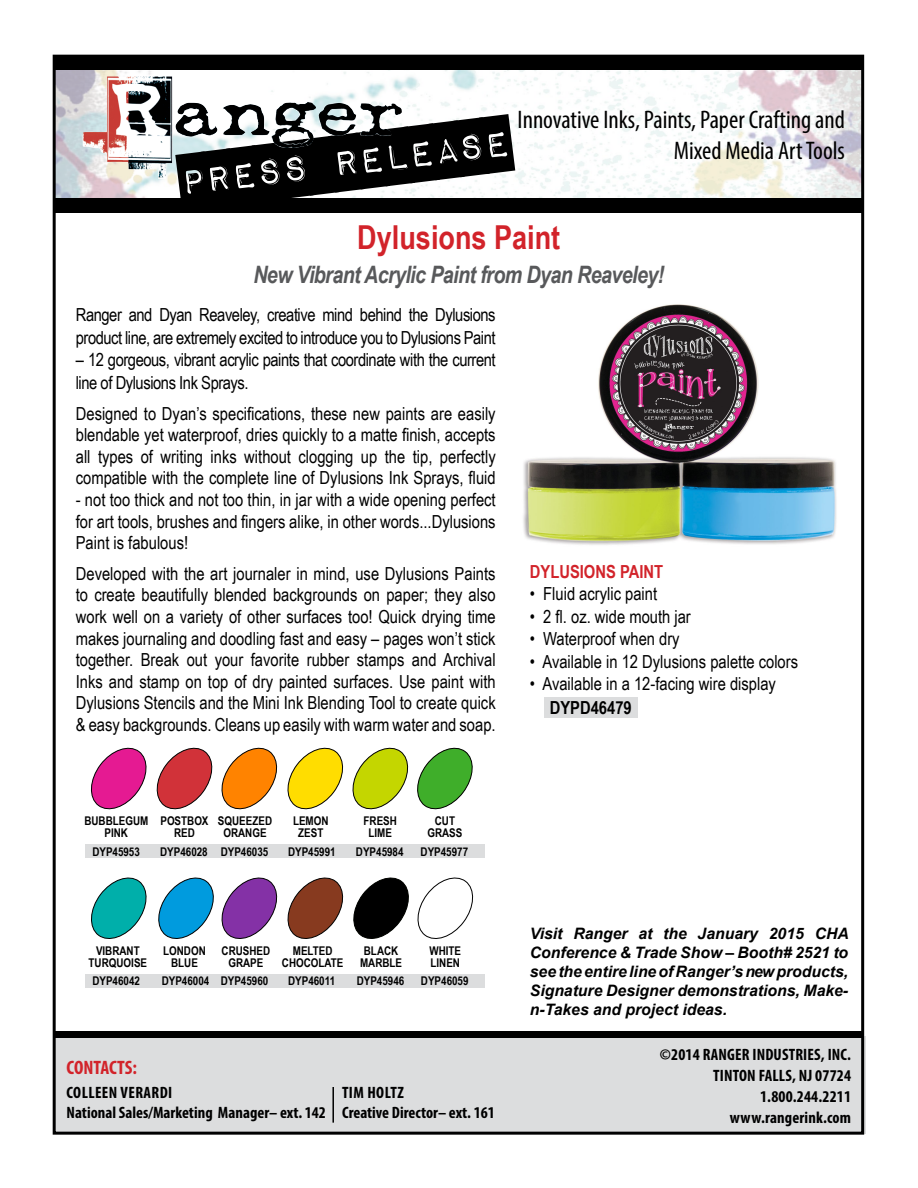
<style>
.page{position:relative;width:918px;height:1188px;background:#fff}
.page>*{position:absolute;margin:0;border:0;box-sizing:border-box;transform-origin:0 0}
.t1{font:46.5px "Impact Label";color:#000}
.t2{font:700 33px "Arial Narrow";color:#d2232a}
.t3{font:condensed 25.5px/30.6px "Myriad Pro";color:#000;text-align:right}
.t4{font:italic 700 24px "Arial Narrow";letter-spacing:-.025em;color:#58595b}
.t5{font:700 condensed 19.5px "Myriad Pro";letter-spacing:-.005em;color:#d2232a}
.t6{font:18px/21.6px "Arial Narrow";color:#000;text-align:justify}
.t7{font:18px/22.5px "Arial Narrow";letter-spacing:-.025em;color:#000}
.t8{font:700 18px "Arial Narrow";color:#d2232a}
.t9{font:700 18px "Arial Narrow";color:#000}
.t10{font:700 condensed 16.5px/21px "Myriad Pro";letter-spacing:.01em;color:#000}
.t11{font:italic 700 15.75px/18.9px "Arial";color:#000;text-align:justify}
.t12{font:700 12px/12px "Arial Narrow";color:#000;text-align:center}
</style>
<div class="page">
<div style="left:85px;top:974px;width:400px;height:14px;background:#dcddde"></div>
<div style="left:85px;top:844px;width:400px;height:14px;background:#dcddde"></div>
<div style="left:55px;top:1036px;width:811px;height:98px;background:#dcddde"></div>
<img style="left:57px;top:70px;width:803px;height:128px">
<div style="left:54px;top:55px;width:809px;height:15px;background:#000"></div>
<div style="left:55px;top:198px;width:808px;height:15px;background:#000"></div>
<img style="left:82px;top:76px;width:235px;height:103px">
<div style="left:55px;top:1031px;width:806px;height:7px;background:#000"></div>
<svg style="left:91px;top:747px;width:382px;height:63px"></svg>
<svg style="left:91px;top:877px;width:56px;height:62px"></svg>
<svg style="left:158px;top:877px;width:316px;height:62px"></svg>
<div style="left:544px;top:698px;width:94px;height:20px;background:#dcddde"></div>
<img style="left:523px;top:304px;width:313px;height:241px">
<hr style="left:332px;top:1087px;width:2px;height:36px;background:#000">
<h1 class="t1" style="left:177px;top:155px;width:335px;rotate:-7deg">PRESS RELEASE</h1>
<h3 class="t3" style="left:518px;top:104px;width:329px">Innovative Inks, Paints, Paper Crafting and<br>Mixed Media Art Tools</h3>
<h2 class="t2" style="left:357px;top:212px;width:205px">Dylusions Paint</h2>
<h3 class="t4" style="left:253px;top:256px;width:412px">New Vibrant Acrylic Paint from Dyan Reaveley!</h3>
<p class="t7" style="left:76px;top:303px;width:421px">Ranger and Dyan Reaveley, creative mind behind the Dylusions product line, are extremely excited to introduce you to Dylusions Paint</p>
<p class="t7" style="left:76px;top:348px;width:421px">– 12 gorgeous, vibrant acrylic paints that coordinate with the current line of Dylusions Ink Sprays.</p>
<p class="t6" style="left:76px;top:402px;width:421px">Designed to Dyan’s specifications, these new paints are easily blendable yet waterproof, dries quickly to a matte finish, accepts all types of writing inks without clogging up the tip, perfectly compatible with the complete line of Dylusions Ink Sprays, fluid</p>
<p class="t6" style="left:76px;top:488px;width:421px">- not too thick and not too thin, in jar with a wide opening perfect for art tools, brushes and fingers alike, in other words...Dylusions Paint is fabulous!</p>
<p class="t6" style="left:76px;top:562px;width:421px">Developed with the art journaler in mind, use Dylusions Paints to create beautifully blended backgrounds on paper; they also work well on a variety of other surfaces too! Quick drying time makes journaling and doodling fast and easy – pages won’t stick together. Break out your favorite rubber stamps and Archival Inks and stamp on top of dry painted surfaces. Use paint with Dylusions Stencils and the Mini Ink Blending Tool to create quick &amp; easy backgrounds. Cleans up easily with warm water and soap.</p>
<p class="t12" style="left:84px;top:814px;width:65px">BUBBLEGUM<br>PINK</p>
<p class="t12" style="left:364px;top:814px;width:35px">FRESH<br>LIME</p>
<p class="t12" style="left:160px;top:814px;width:50px">POSTBOX<br>RED</p>
<p class="t12" style="left:218px;top:814px;width:56px">SQUEEZED<br>ORANGE</p>
<p class="t12" style="left:293px;top:814px;width:37px">LEMON<br>ZEST</p>
<p class="t12" style="left:92px;top:845px;width:49px">DYP45953</p>
<p class="t12" style="left:160px;top:845px;width:110px">DYP46028 DYP46035</p>
<p class="t12" style="left:288px;top:845px;width:49px">DYP45991</p>
<p class="t12" style="left:356px;top:845px;width:49px">DYP45984</p>
<p class="t12" style="left:427px;top:814px;width:36px">CUT<br>GRASS</p>
<p class="t12" style="left:421px;top:845px;width:49px">DYP45977</p>
<p class="t12" style="left:89px;top:944px;width:60px">VIBRANT<br>TURQUOISE</p>
<p class="t12" style="left:360px;top:944px;width:44px">BLACK<br>MARBLE</p>
<p class="t12" style="left:163px;top:944px;width:44px">LONDON<br>BLUE</p>
<p class="t12" style="left:222px;top:944px;width:50px">CRUSHED<br>GRAPE</p>
<p class="t12" style="left:282px;top:944px;width:63px">MELTED<br>CHOCOLATE</p>
<p class="t12" style="left:92px;top:975px;width:49px">DYP46042</p>
<p class="t12" style="left:162px;top:975px;width:108px">DYP46004 DYP45960</p>
<p class="t12" style="left:288px;top:975px;width:49px">DYP46011</p>
<p class="t12" style="left:357px;top:975px;width:49px">DYP45946</p>
<p class="t12" style="left:429px;top:944px;width:33px;text-align:left">WHITE<br>LINEN</p>
<p class="t12" style="left:421px;top:975px;width:49px">DYP46059</p>
<p class="t5" style="left:67px;top:1055px;width:72px">CONTACTS:</p>
<p class="t10" style="left:67px;top:1082px;width:261px;line-height:19.8px">COLLEEN VERARDI<br>National Sales/Marketing Manager– ext. 142</p>
<p class="t10" style="left:342px;top:1082px;width:154px;line-height:19.8px">TIM HOLTZ<br>Creative Director– ext. 161</p>
<p class="t8" style="left:530px;top:558px;width:135px">DYLUSIONS PAINT</p>
<p class="t6" style="left:530px;top:583px;width:129px">• Fluid acrylic paint</p>
<p class="t6" style="left:530px;top:605px;width:163px">• 2 fl. oz. wide mouth jar</p>
<p class="t6" style="left:530px;top:628px;width:151px">• Waterproof when dry</p>
<p class="t6" style="left:530px;top:650px;width:270px">• Available in 12 Dylusions palette colors</p>
<p class="t6" style="left:530px;top:673px;width:248px">• Available in a 12-facing wire display</p>
<p class="t9" style="left:550px;top:694px;width:84px">DYPD46479</p>
<p class="t11" style="left:530px;top:925px;width:320px">Visit Ranger at the January 2015 CHA Conference &amp; Trade Show – Booth# 2521 to see the entire line of Ranger’s new products, Signature Designer demonstrations, Make&shy;n-Takes and project ideas.</p>
<p class="t10" style="left:660px;top:1043px;width:193px;text-align:right">©2014 RANGER INDUSTRIES, INC.<br>TINTON FALLS, NJ 07724<br>1.800.244.2211 www.rangerink.com</p>
</div>
